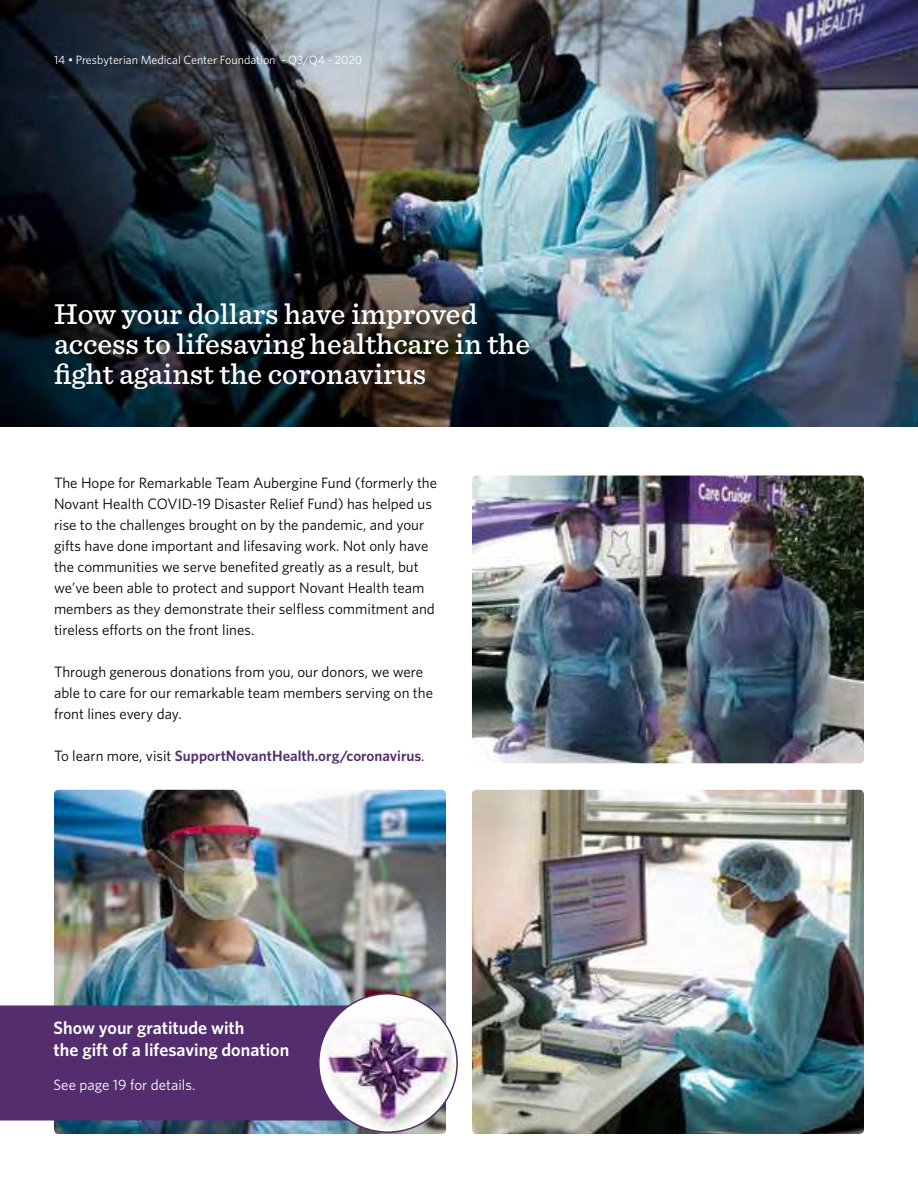
<style>
.page{position:relative;width:918px;height:1188px;background:#fff}
.page>*{position:absolute;margin:0;border:0;box-sizing:border-box;transform-origin:0 0}
.t1{font:500 30px/30px "Sentinel";color:#fff}
.t2{font:600 18px/22.5px "Whitney";color:#fff}
.t3{font:15px/21px "Whitney";color:#000}
.t4{font:600 15px "Whitney";color:#532d6d}
.t5{font:15px "Whitney";color:#fff}
.t6{font:12px "Whitney";color:#fff}
.s1{font-weight:400;color:#000}
</style>
<div class="page">
<img style="left:0;top:0;width:918px;height:426px">
<img style="left:472px;top:476px;width:392px;height:287px">
<img style="left:54px;top:790px;width:392px;height:344px">
<img style="left:472px;top:790px;width:392px;height:344px">
<div style="left:0;top:1005px;width:350px;height:116px;background:#532d6d"></div>
<img style="left:319px;top:994px;width:138px;height:138px;border-radius:69px">
<p class="t6" style="left:54px;top:54px;width:310px">14 • Presbyterian Medical Center Foundation - Q3/Q4 - 2020</p>
<h1 class="t1" style="left:54px;top:300px;width:478px">How your dollars have improved access to lifesaving healthcare in the fight against the coronavirus</h1>
<p class="t3" style="left:54px;top:473px;width:385px">The Hope for Remarkable Team Aubergine Fund (formerly the Novant Health COVID-19 Disaster Relief Fund) has helped us rise to the challenges brought on by the pandemic, and your gifts have done important and lifesaving work. Not only have the communities we serve benefited greatly as a result, but we’ve been able to protect and support Novant Health team members as they demonstrate their selfless commitment and tireless efforts on the front lines.</p>
<p class="t3" style="left:54px;top:662px;width:381px">Through generous donations from you, our donors, we were able to care for our remarkable team members serving on the front lines every day.</p>
<p class="t4" style="left:54px;top:749px;width:372px"><span class="s1">To learn more, visit</span> SupportNovantHealth.org/coronavirus<span class="s1">.</span></p>
<p class="t2" style="left:54px;top:1017px;width:237px">Show your gratitude with<br>the gift of a lifesaving donation</p>
<p class="t5" style="left:54px;top:1078px;width:143px">See page 19 for details.</p>
</div>
